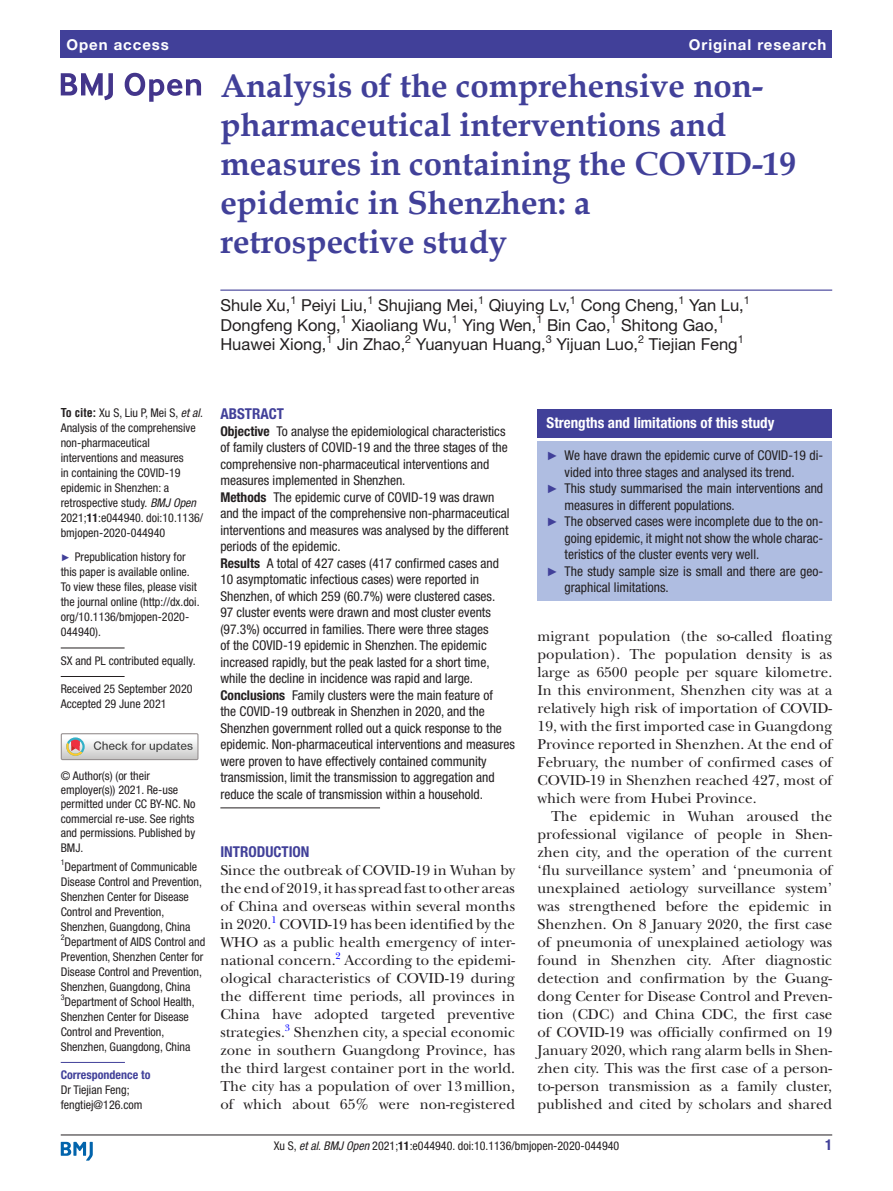
<style>
.page{position:relative;width:893px;height:1191px;background:#fff}
.page>*{position:absolute;margin:0;border:0;box-sizing:border-box;transform-origin:0 0}
.t1{font:700 33px/39px "Book Antiqua";color:#414099}
.t2{font:16.5px "Helvetica Neue LT Std";color:#231f20}
.t3{font:15px/18px "New Baskerville";color:#231f20;text-align:justify}
.t4{font:700 condensed 15px "Helvetica Neue LT Std";color:#fff}
.t5{font:700 15px "Helvetica Neue LT Std";letter-spacing:.065em;color:#fff}
.t6{font:700 condensed 15px "Helvetica Neue LT Std";color:#414099}
.t7{font:condensed 13.5px/16.5px "Helvetica Neue LT Std";color:#231f20}
.t8{font:condensed 12px/15px "Helvetica Neue LT Std";color:#231f20}
.t9{font:700 condensed 12px "Helvetica Neue LT Std";color:#414099}
.t10{font:10.95px "Helvetica Neue LT Std";color:#231f20}
.t11{font:9.9px "New Baskerville";color:#00f}
.t12{font:condensed 7.95px "Helvetica Neue LT Std";color:#231f20}
.s1{font-family:"Helvetica LT Std";font-weight:700}
.s2{font-style:italic}
.s3{font-weight:700}
.s4{font-family:"Arial";font-stretch:normal;font-size:9.75px;color:#414099}
.s5{font-family:"Arial";font-stretch:normal;font-size:12px;color:#414099}
</style>
<div class="page">
<hr style="left:61px;top:1134px;width:771px;height:1px;background:#231f20">
<svg style="left:61px;top:1141px;width:32px;height:19px"></svg>
<div style="left:61px;top:31px;width:771px;height:27px;background:#414099"></div>
<hr style="left:220px;top:289px;width:612px;height:2px;background:#414099">
<hr style="left:61px;top:647px;width:64px;height:1px;background:#231f20">
<hr style="left:61px;top:676px;width:64px;height:1px;background:#231f20">
<hr style="left:61px;top:1062px;width:64px;height:1px;background:#414099">
<svg style="left:61px;top:73px;width:52px;height:27px"></svg>
<svg style="left:125px;top:73px;width:76px;height:29px"></svg>
<div style="left:61px;top:733px;width:138px;height:27px;border:1px solid #969090"></div>
<svg style="left:61px;top:733px;width:137px;height:26px"></svg>
<hr style="left:220px;top:807px;width:160px;height:1px;background:#231f20">
<div style="left:538px;top:409px;width:294px;height:28px;background:#414099"></div>
<div style="left:538px;top:441px;width:294px;height:160px;background:#afbde1"></div>
<p class="t5" style="left:66px;top:35px;width:104px">Open access</p>
<p class="t5" style="left:689px;top:35px;width:139px">Original research</p>
<h1 class="t1" style="left:220px;top:66px;width:577px">Analysis of the comprehensive non&shy;pharmaceutical interventions and measures in containing the COVID-19 epidemic in Shenzhen: a<br>retrospective study</h1>
<p class="t2" style="left:220px;top:296px;width:71px">Shule Xu,</p>
<p class="t10" style="left:290px;top:293px;width:8px">1</p>
<p class="t2" style="left:301px;top:296px;width:68px">Peiyi Liu,</p>
<p class="t10" style="left:367px;top:293px;width:8px">1</p>
<p class="t2" style="left:378px;top:296px;width:101px">Shujiang Mei,</p>
<p class="t10" style="left:478px;top:293px;width:8px">1</p>
<p class="t2" style="left:489px;top:296px;width:83px">Qiuying Lv,</p>
<p class="t10" style="left:570px;top:293px;width:8px">1</p>
<p class="t2" style="left:581px;top:296px;width:99px">Cong Cheng,</p>
<p class="t10" style="left:678px;top:293px;width:8px">1</p>
<p class="t2" style="left:689px;top:296px;width:56px">Yan Lu,</p>
<p class="t10" style="left:744px;top:293px;width:8px">1</p>
<p class="t2" style="left:220px;top:315px;width:122px">Dongfeng Kong,</p>
<p class="t10" style="left:341px;top:313px;width:8px">1</p>
<p class="t2" style="left:351px;top:315px;width:102px">Xiaoliang Wu,</p>
<p class="t10" style="left:452px;top:313px;width:8px">1</p>
<p class="t2" style="left:462px;top:315px;width:75px">Ying Wen,</p>
<p class="t10" style="left:536px;top:313px;width:8px">1</p>
<p class="t2" style="left:547px;top:315px;width:65px">Bin Cao,</p>
<p class="t10" style="left:611px;top:313px;width:8px">1</p>
<p class="t2" style="left:621px;top:315px;width:98px">Shitong Gao,</p>
<p class="t10" style="left:718px;top:313px;width:8px">1</p>
<p class="t2" style="left:220px;top:335px;width:108px">Huawei Xiong,</p>
<p class="t10" style="left:326px;top:332px;width:8px">1</p>
<p class="t2" style="left:337px;top:335px;width:70px">Jin Zhao,</p>
<p class="t10" style="left:405px;top:332px;width:8px">2</p>
<p class="t2" style="left:416px;top:335px;width:131px">Yuanyuan Huang,</p>
<p class="t10" style="left:546px;top:332px;width:8px">3</p>
<p class="t2" style="left:556px;top:335px;width:83px">Yijuan Luo,</p>
<p class="t10" style="left:638px;top:332px;width:8px">2</p>
<p class="t2" style="left:649px;top:335px;width:90px">Tiejian Feng</p>
<p class="t10" style="left:738px;top:332px;width:8px">1</p>
<p class="t8" style="left:61px;top:405px;width:144px"><span class="s1">To cite:</span> Xu S, Liu P, Mei S, <span class="s2">et al</span>.<br>Analysis of the comprehensive non-pharmaceutical interventions and measures<br>in containing the COVID-19 epidemic in Shenzhen: a retrospective study. <span class="s2">BMJ Open<br></span>2021;<span class="s3">11</span>:e044940. doi:10.1136/ bmjopen-2020-044940</p>
<p class="t8" style="left:61px;top:549px;width:140px"><span class="s4">►</span> Prepublication history for this paper is available online.<br>To view these files, please visit the journal online (http://dx.doi. org/10.1136/bmjopen-2020-<br>044940).</p>
<p class="t8" style="left:61px;top:653px;width:136px">SX and PL contributed equally.</p>
<p class="t8" style="left:61px;top:681px;width:133px">Received 25 September 2020<br>Accepted 29 June 2021</p>
<p class="t8" style="left:61px;top:768px;width:136px;line-height:14.4px">© Author(s) (or their employer(s)) 2021. Re-use permitted under CC BY-NC. No commercial re-use. See rights and permissions. Published by<br>BMJ.</p>
<p class="t12" style="left:61px;top:858px;width:5px">1</p>
<p class="t8" style="left:61px;top:859px;width:143px;text-indent:4px">Department of Communicable<br>Disease Control and Prevention,<br>Shenzhen Center for Disease<br>Control and Prevention,<br>Shenzhen, Guangdong, China</p>
<p class="t12" style="left:61px;top:933px;width:5px">2</p>
<p class="t8" style="left:61px;top:934px;width:146px;text-indent:4px">Department of AIDS Control and<br>Prevention, Shenzhen Center for<br>Disease Control and Prevention,<br>Shenzhen, Guangdong, China<br><sup>3</sup>Department of School Health,<br>Shenzhen Center for Disease<br>Control and Prevention,<br>Shenzhen, Guangdong, China</p>
<p class="t9" style="left:61px;top:1067px;width:91px">Correspondence to</p>
<p class="t8" style="left:61px;top:1082px;width:83px">Dr Tiejian Feng; fengtiej@126.com</p>
<p class="t6" style="left:220px;top:405px;width:65px">ABSTRACT</p>
<p class="t7" style="left:220px;top:423px;width:296px"><span class="s3">Objective</span> To analyse the epidemiological characteristics of family clusters of COVID-19 and the three stages of the comprehensive non-pharmaceutical interventions and measures implemented in Shenzhen.<br><span class="s3">Methods</span> The epidemic curve of COVID-19 was drawn and the impact of the comprehensive non-pharmaceutical interventions and measures was analysed by the different periods of the epidemic.<br><span class="s3">Results</span> A total of 427 cases (417 confirmed cases and 10 asymptomatic infectious cases) were reported in Shenzhen, of which 259 (60.7%) were clustered cases.<br>97 cluster events were drawn and most cluster events (97.3%) occurred in families. There were three stages<br>of the COVID-19 epidemic in Shenzhen. The epidemic increased rapidly, but the peak lasted for a short time, while the decline in incidence was rapid and large.<br><span class="s3">Conclusions</span> Family clusters were the main feature of<br>the COVID-19 outbreak in Shenzhen in 2020, and the Shenzhen government rolled out a quick response to the epidemic. Non-pharmaceutical interventions and measures were proven to have effectively contained community transmission, limit the transmission to aggregation and reduce the scale of transmission within a household.</p>
<p class="t6" style="left:220px;top:843px;width:91px">INTRODUCTION</p>
<p class="t3" style="left:220px;top:861px;width:296px">Since the outbreak of COVID-19 in Wuhan by the end of 2019, it has spread fast to other areas of China and overseas within several months in 2020.</p>
<p class="t11" style="left:272px;top:913px;width:7px">1</p>
<p class="t3" style="left:220px;top:915px;width:296px;text-indent:59px">COVID-19 has been identified by the WHO as a public health emergency of inter&shy;national concern.</p>
<p class="t11" style="left:336px;top:949px;width:7px">2</p>
<p class="t3" style="left:220px;top:951px;width:296px;text-indent:124px">According to the epidemi&shy;ological characteristics of COVID-19 during the different time periods, all provinces in China have adopted targeted preventive strategies.</p>
<p class="t11" style="left:285px;top:1021px;width:7px">3</p>
<p class="t3" style="left:220px;top:1023px;width:296px;text-indent:74px">Shenzhen city, a special economic zone in southern Guangdong Province, has the third largest container port in the world.<br>The city has a population of over 13million, of which about 65% were non-registered</p>
<p class="t4" style="left:547px;top:414px;width:229px">Strengths and limitations of this study</p>
<p class="t7" style="left:547px;top:447px;width:278px"><span class="s5">►</span> We have drawn the epidemic curve of COVID-19 di-</p>
<p class="t7" style="left:565px;top:463px;width:232px">vided into three stages and analysed its trend.</p>
<p class="t7" style="left:547px;top:480px;width:278px"><span class="s5">►</span> This study summarised the main interventions and</p>
<p class="t7" style="left:565px;top:496px;width:172px">measures in different populations.</p>
<p class="t7" style="left:547px;top:513px;width:278px"><span class="s5">►</span> The observed cases were incomplete due to the on-</p>
<p class="t7" style="left:565px;top:529px;width:260px">going epidemic, it might not show the whole charac-</p>
<p class="t7" style="left:565px;top:546px;width:196px">teristics of the cluster events very well.</p>
<p class="t7" style="left:547px;top:562px;width:278px"><span class="s5">►</span> The study sample size is small and there are geo-</p>
<p class="t7" style="left:565px;top:579px;width:106px">graphical limitations.</p>
<p class="t3" style="left:538px;top:627px;width:296px">migrant population (the so-called floating population). The population density is as large as 6500 people per square kilometre.<br>In this environment, Shenzhen city was at a relatively high risk of importation of COVID-19, with the first imported case in Guangdong Province reported in Shenzhen. At the end of February, the number of confirmed cases of COVID-19 in Shenzhen reached 427, most of which were from Hubei Province.</p>
<p class="t3" style="left:538px;top:807px;width:296px;text-indent:13px">The epidemic in Wuhan aroused the professional vigilance of people in Shen&shy;zhen city, and the operation of the current ‘flu surveillance system’ and ‘pneumonia of unexplained aetiology surveillance system’ was strengthened before the epidemic in Shenzhen. On 8 January 2020, the first case of pneumonia of unexplained aetiology was found in Shenzhen city. After diagnostic detection and confirmation by the Guang&shy;dong Center for Disease Control and Preven&shy;tion (CDC) and China CDC, the first case of COVID-19 was officially confirmed on 19<br>January 2020, which rang alarm bells in Shen&shy;zhen city. This was the first case of a person&shy;to-person transmission as a family cluster, published and cited by scholars and shared</p>
<p class="t8" style="left:274px;top:1137px;width:347px">Xu S, <span class="s2">et al</span>. <span class="s2">BMJ Open</span> 2021;<span class="s3">11</span>:e044940. doi:10.1136/bmjopen-2020-044940</p>
<p class="t6" style="left:825px;top:1135px;width:9px">1</p>
</div>
